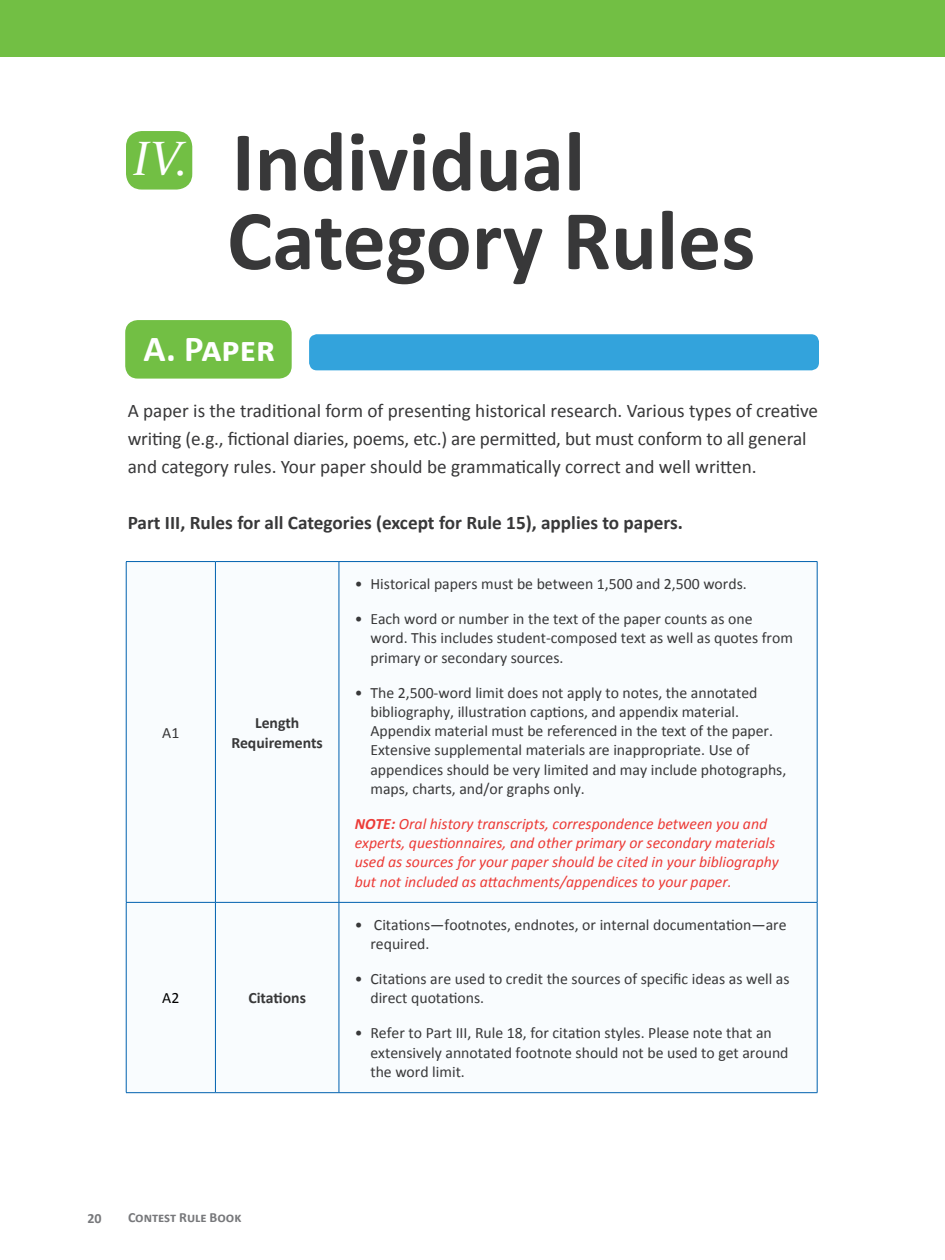
<style>
.page{position:relative;width:945px;height:1260px;background:#fff}
.page>*{position:absolute;margin:0;border:0;box-sizing:border-box;transform-origin:0 0}
.t1{font:700 85.75px/78.8px "Calibri";color:#383839}
.t2{font:700 36.75px "Calibri";color:#fff}
.t3{font:19.25px/28px "Calibri";color:#383839}
.t4{font:700 19.25px "Calibri";color:#383839}
.t5{font:15.75px/19.2px "Calibri";color:#383839}
.t6{font:italic 15.75px/19.2px "Calibri";color:#ec3b37}
.t7{font:700 15.75px/19.2px "Calibri";color:#383839;text-align:center}
.t8{font:15.75px "Calibri";color:#000}
.t9{font:700 14px "Calibri";color:#77787b}
.s1{font-weight:700}
</style>
<div class="page">
<svg style="left:127px;top:562px;width:690px;height:530px"></svg>
<hr style="left:126px;top:561px;width:89px;height:1px;background:#0061af">
<hr style="left:126px;top:562px;width:1px;height:340px;background:#0061af">
<hr style="left:215px;top:561px;width:124px;height:1px;background:#0061af">
<hr style="left:215px;top:562px;width:1px;height:340px;background:#0061af">
<hr style="left:339px;top:561px;width:478px;height:1px;background:#0061af">
<hr style="left:339px;top:562px;width:1px;height:340px;background:#0061af">
<hr style="left:817px;top:562px;width:1px;height:340px;background:#0061af">
<hr style="left:126px;top:902px;width:89px;height:1px;background:#0061af">
<hr style="left:126px;top:903px;width:1px;height:189px;background:#0061af">
<hr style="left:215px;top:902px;width:124px;height:1px;background:#0061af">
<hr style="left:215px;top:903px;width:1px;height:189px;background:#0061af">
<hr style="left:339px;top:902px;width:478px;height:1px;background:#0061af">
<hr style="left:339px;top:903px;width:1px;height:189px;background:#0061af">
<hr style="left:817px;top:903px;width:1px;height:189px;background:#0061af">
<hr style="left:126px;top:1092px;width:89px;height:1px;background:#0061af">
<hr style="left:215px;top:1092px;width:124px;height:1px;background:#0061af">
<hr style="left:339px;top:1092px;width:478px;height:1px;background:#0061af">
<div style="left:0;top:0;width:945px;height:56px;background:#72bf44"></div>
<div style="left:309px;top:334px;width:510px;height:36px;background:#33a3dc;border-radius:8px"></div>
<div style="left:126px;top:131px;width:66px;height:59px;background:#72bf44;border-radius:16px"></div>
<div style="left:125px;top:320px;width:167px;height:59px;background:#72bf44;border-radius:13px"></div>
<h1 class="t1" style="left:227px;top:122px;width:530px;text-indent:-94px"><sup>IV.</sup> Individual<br>Category Rules</h1>
<h2 class="t2" style="left:144px;top:325px;width:133px">A. Paper</h2>
<p class="t3" style="left:128px;top:397px;width:692px">A paper is the traditional form of presenting historical research. Various types of creative writing (e.g., fictional diaries, poems, etc.) are permitted, but must conform to all general and category rules. Your paper should be grammatically correct and well written.</p>
<p class="t4" style="left:128px;top:510px;width:557px">Part III, Rules for all Categories (except for Rule 15), applies to papers.</p>
<p class="t5" style="left:162px;top:723px;width:19px">A1</p>
<p class="t7" style="left:231px;top:713px;width:93px">Length<br>Requirements</p>
<p class="t8" style="left:162px;top:988px;width:19px">A2</p>
<p class="t7" style="left:248px;top:989px;width:59px">Citations</p>
<p class="t5" style="left:355px;top:574px;width:394px">• Historical papers must be between 1,500 and 2,500 words.</p>
<p class="t5" style="left:370px;top:609px;width:424px;text-indent:-16px">• Each word or number in the text of the paper counts as one word. This includes student-composed text as well as quotes from primary or secondary sources.</p>
<p class="t5" style="left:370px;top:683px;width:417px;text-indent:-16px">• The 2,500-word limit does not apply to notes, the annotated bibliography, illustration captions, and appendix material.<br>Appendix material must be referenced in the text of the paper.<br>Extensive supplemental materials are inappropriate. Use of appendices should be very limited and may include photographs, maps, charts, and/or graphs only.</p>
<p class="t6" style="left:355px;top:813px;width:426px"><span class="s1">NOTE:</span> Oral history transcripts, correspondence between you and experts, questionnaires, and other primary or secondary materials used as sources for your paper should be cited in your bibliography but not included as attachments/appendices to your paper.</p>
<p class="t5" style="left:370px;top:915px;width:418px;text-indent:-16px">• Citations—footnotes, endnotes, or internal documentation—are required.</p>
<p class="t5" style="left:370px;top:969px;width:421px;text-indent:-16px">• Citations are used to credit the sources of specific ideas as well as direct quotations.</p>
<p class="t5" style="left:370px;top:1024px;width:420px;text-indent:-16px">• Refer to Part III, Rule 18, for citation styles. Please note that an extensively annotated footnote should not be used to get around the word limit.</p>
<p class="t9" style="left:88px;top:1209px;width:16px">20</p>
<p class="t9" style="left:128px;top:1209px;width:115px">Contest Rule Book</p>
</div>
